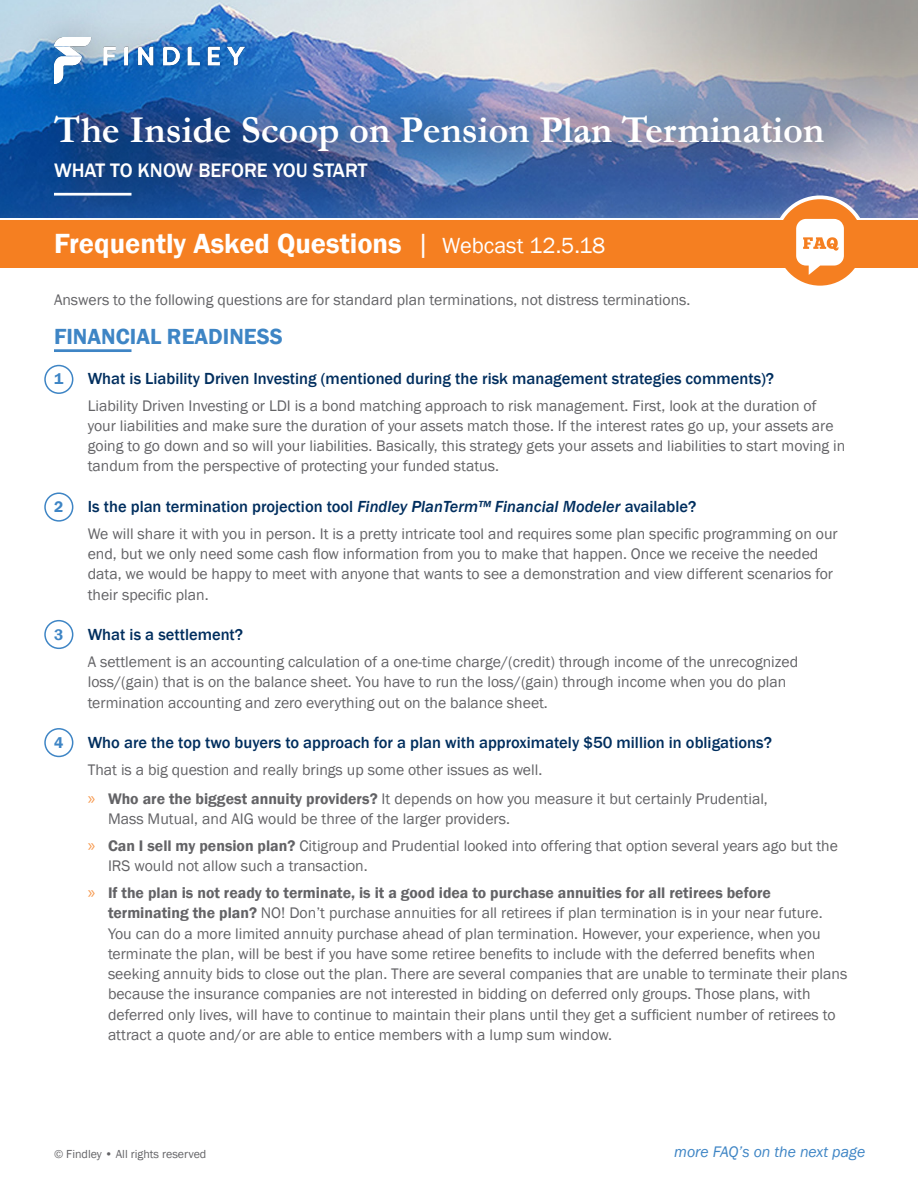
<style>
.page{position:relative;width:918px;height:1188px;background:#fff}
.page>*{position:absolute;margin:0;border:0;box-sizing:border-box;transform-origin:0 0}
.t1{font:700 38.25px "Garamond";color:#fff}
.t2{font:600 28.5px "Franklin Gothic";color:#fff}
.t3{font:600 22.5px "Franklin Gothic";color:#3e85c5}
.t4{font:500 20.1px "Franklin Gothic";color:#fff}
.t5{font:500 16.5px "Franklin Gothic";color:#002e5e}
.Response{font:15.75px/20.2px "Franklin Gothic";color:#636366}
.t6{font:italic 15.75px "Franklin Gothic";color:#3e85c5}
.t7{font:600 15.75px "Franklin Gothic";color:#3e85c5}
.Response-2{font:12px "Franklin Gothic";color:#636366}
.s1{font-weight:400}
.s2{font-weight:400;font-size:22.5px}
.s3{font-style:italic}
.s4{font-family:"Myriad Pro";font-size:18px;color:#f79b52}
.s5{font-weight:600}
</style>
<div class="page">
<img style="left:0;top:0;width:918px;height:217px">
<img style="left:38px;top:82px;width:838px;height:138px">
<hr style="left:54px;top:193px;width:78px;height:3px;background:#fff">
<div style="left:0;top:220px;width:918px;height:48px;background:#f57f21"></div>
<div style="left:17px;top:6px;width:260px;height:118px;background:#231f20;opacity:.54"></div>
<img style="left:54px;top:37px;width:190px;height:46px">
<div style="left:777px;top:199px;width:86px;height:87px;background:#f57f21;border-radius:50%"></div>
<svg style="left:796px;top:219px;width:48px;height:56px"></svg>
<hr style="left:54px;top:349px;width:78px;height:3px;background:#3e85c5">
<div style="left:44px;top:728px;width:29px;height:29px;border:2px solid #3e85c5;border-radius:50%"></div>
<div style="left:44px;top:620px;width:29px;height:29px;border:2px solid #3e85c5;border-radius:50%"></div>
<div style="left:44px;top:492px;width:29px;height:30px;border:2px solid #3e85c5;border-radius:50%"></div>
<div style="left:44px;top:365px;width:29px;height:29px;border:2px solid #3e85c5;border-radius:50%"></div>
<p class="t1" style="left:54px;top:104px;width:772px">The Inside Scoop on Pension Plan Termination</p>
<p class="t4" style="left:54px;top:158px;width:315px">WHAT TO KNOW BEFORE YOU START</p>
<p class="t2" style="left:54px;top:226px;width:553px">Frequently Asked Questions <span class="s1">|</span> <span class="s2">Webcast 12.5.18</span></p>
<p class="Response" style="left:54px;top:290px;width:638px">Answers to the following questions are for standard plan terminations, not distress terminations.</p>
<p class="t3" style="left:54px;top:322px;width:230px">FINANCIAL READINESS</p>
<p class="t7" style="left:54px;top:369px;width:11px">1</p>
<p class="t5" style="left:88px;top:368px;width:688px">What is Liability Driven Investing (mentioned during the risk management strategies comments)?</p>
<p class="Response" style="left:88px;top:396px;width:759px">Liability Driven Investing or LDI is a bond matching approach to risk management. First, look at the duration of your liabilities and make sure the duration of your assets match those. If the interest rates go up, your assets are going to go down and so will your liabilities. Basically, this strategy gets your assets and liabilities to start moving in tandum from the perspective of protecting your funded status.</p>
<p class="t7" style="left:54px;top:497px;width:11px">2</p>
<p class="t5" style="left:88px;top:496px;width:610px">Is the plan termination projection tool <span class="s3">Findley PlanTerm™ Financial Modeler</span> available?</p>
<p class="Response" style="left:88px;top:524px;width:751px">We will share it with you in person. It is a pretty intricate tool and requires some plan specific programming on our end, but we only need some cash flow information from you to make that happen. Once we receive the needed data, we would be happy to meet with anyone that wants to see a demonstration and view different scenarios for their specific plan.</p>
<p class="t7" style="left:54px;top:625px;width:11px">3</p>
<p class="t5" style="left:88px;top:624px;width:157px">What is a settlement?</p>
<p class="Response" style="left:88px;top:652px;width:712px">A settlement is an accounting calculation of a one-time charge/(credit) through income of the unrecognized loss/(gain) that is on the balance sheet. You have to run the loss/(gain) through income when you do plan termination accounting and zero everything out on the balance sheet.</p>
<p class="t7" style="left:54px;top:733px;width:11px">4</p>
<p class="t5" style="left:88px;top:732px;width:686px">Who are the top two buyers to approach for a plan with approximately $50 million in obligations?</p>
<p class="Response" style="left:88px;top:760px;width:456px">That is a big question and really brings up some other issues as well.</p>
<p class="Response" style="left:108px;top:789px;width:661px;text-indent:-20px"><span class="s4">»</span> <span class="s5">Who are the biggest annuity providers?</span> It depends on how you measure it but certainly Prudential,<br>Mass Mutual, and AIG would be three of the larger providers.</p>
<p class="Response" style="left:108px;top:836px;width:732px;text-indent:-20px"><span class="s4">»</span> <span class="s5">Can I sell my pension plan?</span> Citigroup and Prudential looked into offering that option several years ago but the<br>IRS would not allow such a transaction.</p>
<p class="Response" style="left:108px;top:883px;width:741px;text-indent:-20px"><span class="s4">»</span> <span class="s5">If the plan is not ready to terminate, is it a good idea to purchase annuities for all retirees before terminating the plan?</span> NO! Don’t purchase annuities for all retirees if plan termination is in your near future.<br>You can do a more limited annuity purchase ahead of plan termination. However, your experience, when you terminate the plan, will be best if you have some retiree benefits to include with the deferred benefits when seeking annuity bids to close out the plan. There are several companies that are unable to terminate their plans because the insurance companies are not interested in bidding on deferred only groups. Those plans, with deferred only lives, will have to continue to maintain their plans until they get a sufficient number of retirees to attract a quote and/or are able to entice members with a lump sum window.</p>
<p class="Response-2" style="left:54px;top:1146px;width:154px">© Findley • All rights reserved</p>
<p class="t6" style="left:674px;top:1142px;width:193px">more FAQ’s on the next page</p>
</div>
